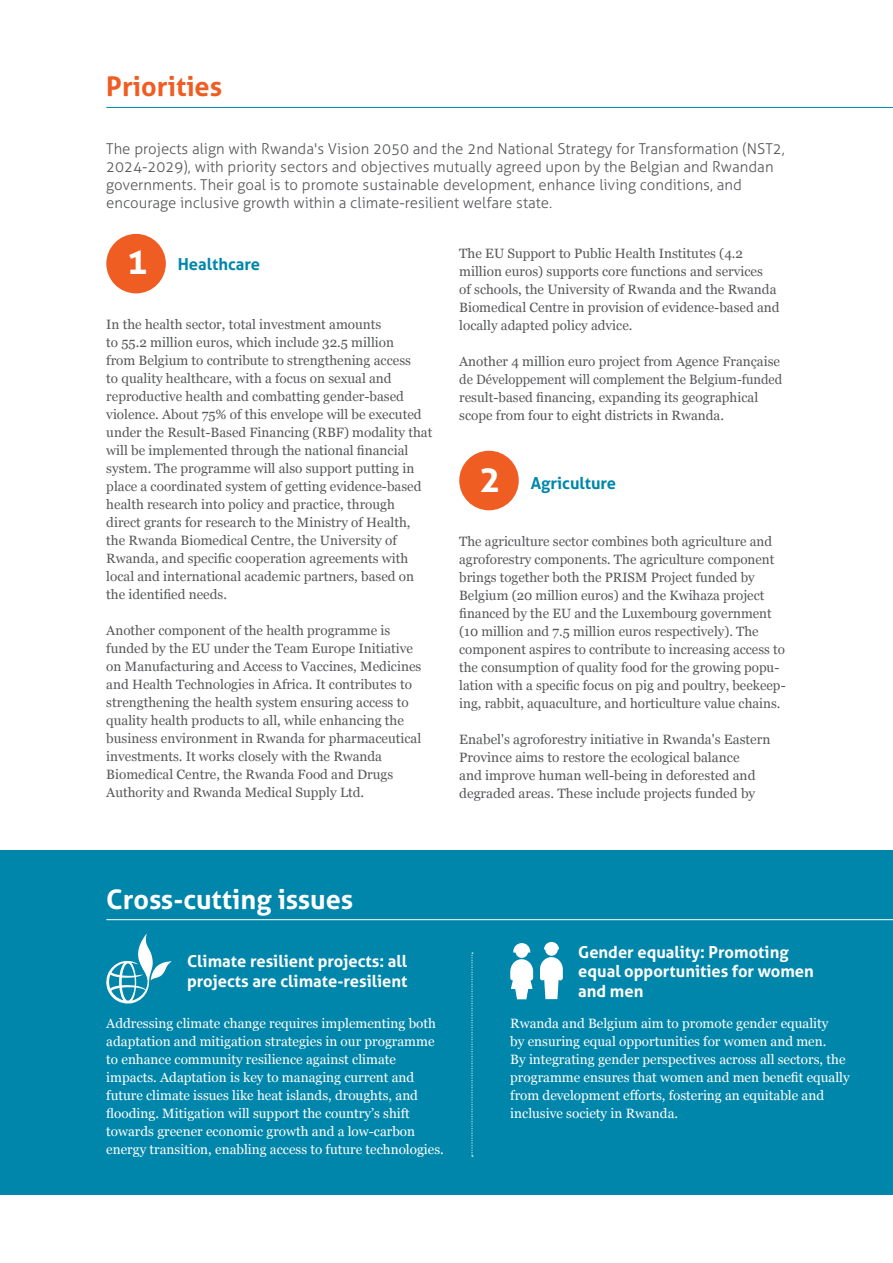
<style>
.page{position:relative;width:893px;height:1263px;background:#fff}
.page>*{position:absolute;margin:0;border:0;box-sizing:border-box;transform-origin:0 0}
.t1{font:700 36px "Aller";color:#fff}
.t2{font:700 27px "Aller";color:#fff}
.t3{font:700 27px "Aller";color:#ef5d22}
.t4{font:700 16.5px/19.8px "Aller";color:#fff}
.t5{font:700 16.5px "Aller";color:#0086aa}
.t6{font:300 15px/18px "Aller";color:#57585a}
.t7{font:13.5px/18px "Georgia";color:#57585a}
.t8{font:13.5px/18px "Georgia";color:#fff}
.s1{font-size:36px;color:#fff}
</style>
<div class="page">
<div style="left:106px;top:234px;width:60px;height:59px;background:#ef5d22;border-radius:50%"></div>
<div style="left:0;top:850px;width:893px;height:345px;background:#0086aa"></div>
<hr style="left:106px;top:919px;width:787px;height:1px;background:#fff">
<svg style="left:471px;top:952px;width:2px;height:205px"></svg>
<svg style="left:106px;top:933px;width:66px;height:71px"></svg>
<svg style="left:510px;top:943px;width:23px;height:56px"></svg>
<svg style="left:540px;top:942px;width:23px;height:57px"></svg>
<hr style="left:106px;top:107px;width:787px;height:1px;background:#0086aa">
<div style="left:459px;top:451px;width:60px;height:59px;background:#ef5d22;border-radius:50%"></div>
<h2 class="t3" style="left:106px;top:70px;width:117px">Priorities</h2>
<p class="t6" style="left:106px;top:139px;width:680px">The projects align with Rwanda's Vision 2050 and the 2nd National Strategy for Transformation (NST2, 2024-2029), with priority sectors and objectives mutually agreed upon by the Belgian and Rwandan governments. Their goal is to promote sustainable development, enhance living conditions, and encourage inclusive growth within a climate-resilient welfare state.</p>
<p class="t5" style="left:126px;top:254px;width:135px"><span class="s1">1</span> Healthcare</p>
<p class="t7" style="left:106px;top:315px;width:328px">In the health sector, total investment amounts<br>to 55.2 million euros, which include 32.5 million<br>from Belgium to contribute to strengthening access<br>to quality healthcare, with a focus on sexual and reproductive health and combatting gender-based violence. About 75% of this envelope will be executed under the Result-Based Financing (RBF) modality that will be implemented through the national financial system. The programme will also support putting in place a coordinated system of getting evidence-based health research into policy and practice, through direct grants for research to the Ministry of Health, the Rwanda Biomedical Centre, the University of Rwanda, and specific cooperation agreements with local and international academic partners, based on the identified needs.</p>
<p class="t7" style="left:106px;top:621px;width:317px">Another component of the health programme is funded by the EU under the Team Europe Initiative on Manufacturing and Access to Vaccines, Medicines and Health Technologies in Africa. It contributes to strengthening the health system ensuring access to quality health products to all, while enhancing the business environment in Rwanda for pharmaceutical investments. It works closely with the Rwanda Biomedical Centre, the Rwanda Food and Drugs Authority and Rwanda Medical Supply Ltd.</p>
<p class="t7" style="left:459px;top:244px;width:322px">The EU Support to Public Health Institutes (4.2 million euros) supports core functions and services<br>of schools, the University of Rwanda and the Rwanda Biomedical Centre in provision of evidence-based and locally adapted policy advice.</p>
<p class="t7" style="left:459px;top:352px;width:325px">Another 4 million euro project from Agence Française de Développement will complement the Belgium-funded result-based financing, expanding its geographical scope from four to eight districts in Rwanda.</p>
<h1 class="t1" style="left:479px;top:457px;width:23px">2</h1>
<p class="t5" style="left:531px;top:473px;width:87px">Agriculture</p>
<p class="t7" style="left:459px;top:532px;width:328px">The agriculture sector combines both agriculture and agroforestry components. The agriculture component brings together both the PRISM Project funded by Belgium (20 million euros) and the Kwihaza project financed by the EU and the Luxembourg government (10 million and 7.5 million euros respectively). The component aspires to contribute to increasing access to the consumption of quality food for the growing popu&shy;lation with a specific focus on pig and poultry, beekeep&shy;ing, rabbit, aquaculture, and horticulture value chains.</p>
<p class="t7" style="left:459px;top:730px;width:313px">Enabel's agroforestry initiative in Rwanda's Eastern Province aims to restore the ecological balance<br>and improve human well-being in deforested and degraded areas. These include projects funded by</p>
<h2 class="t2" style="left:106px;top:882px;width:248px">Cross-cutting issues</h2>
<p class="t4" style="left:187px;top:951px;width:222px">Climate resilient projects: all projects are climate-resilient</p>
<p class="t4" style="left:578px;top:942px;width:237px">Gender equality: Promoting equal opportunities for women and men</p>
<p class="t8" style="left:106px;top:1014px;width:339px">Addressing climate change requires implementing both adaptation and mitigation strategies in our programme to enhance community resilience against climate impacts. Adaptation is key to managing current and future climate issues like heat islands, droughts, and flooding. Mitigation will support the country’s shift towards greener economic growth and a low-carbon energy transition, enabling access to future technologies.</p>
<p class="t8" style="left:510px;top:1014px;width:341px">Rwanda and Belgium aim to promote gender equality<br>by ensuring equal opportunities for women and men.<br>By integrating gender perspectives across all sectors, the programme ensures that women and men benefit equally from development efforts, fostering an equitable and inclusive society in Rwanda.</p>
</div>
